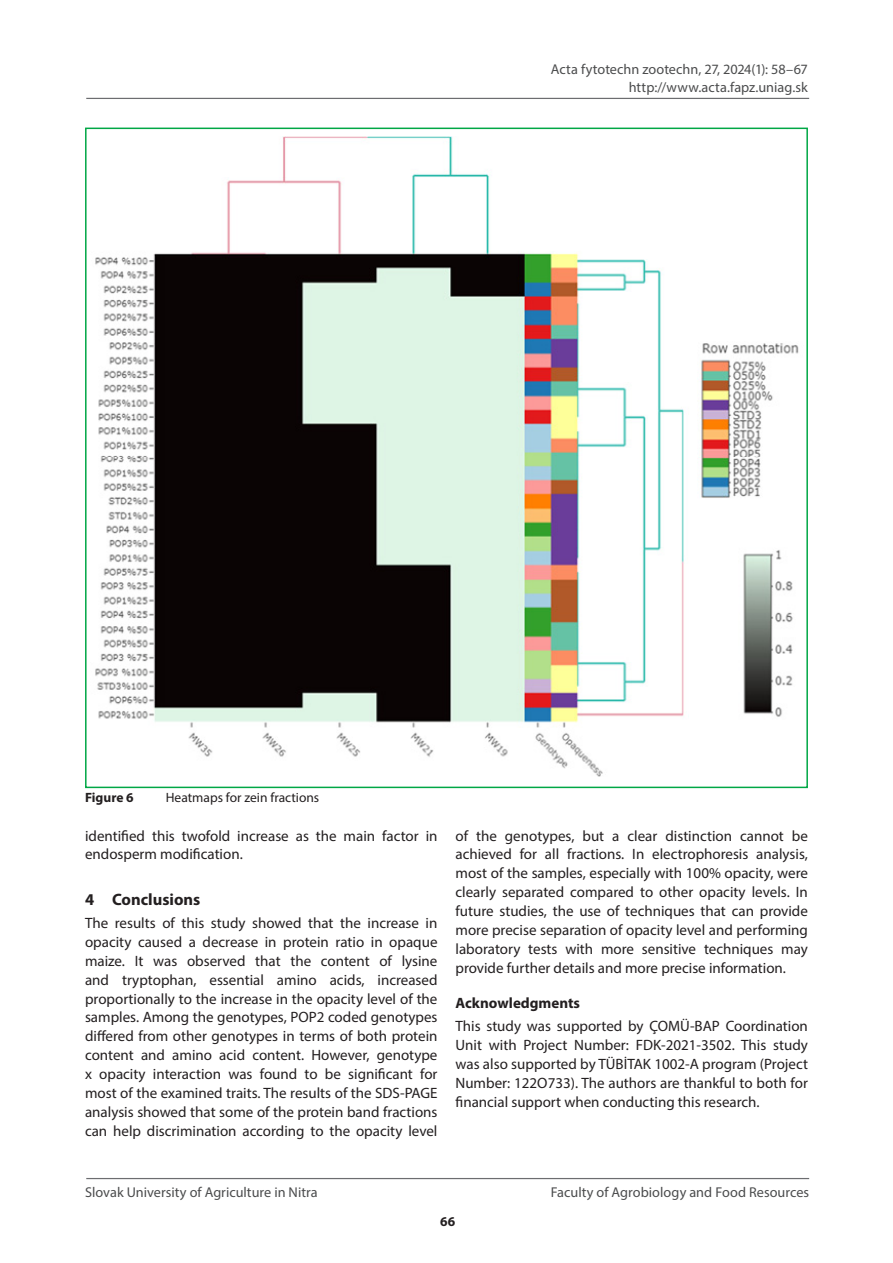
<style>
.page{position:relative;width:893px;height:1263px;background:#fff}
.page>*{position:absolute;margin:0;border:0;box-sizing:border-box;transform-origin:0 0}
.medzititul_velky{font:700 16.5px "Myriad Pro";color:#231f20}
.odstavec_anglic{font:15px/18.9px "Myriad Pro";color:#231f20;text-align:justify}
.medzititul_10b{font:700 15px "Myriad Pro";color:#231f20}
.t1{font:14.25px/17.1px "Myriad Pro";color:#4b4c4d;text-align:right}
.obrazok{font:13.5px "Myriad Pro";color:#231f20}
.obrazok-2{font:700 13.5px "Myriad Pro";color:#231f20}
</style>
<div class="page">
<hr style="left:86px;top:98px;width:723px;height:1px;background:#6c6d70">
<hr style="left:86px;top:1178px;width:723px;height:1px;background:#6c6d70">
<img style="left:95px;top:136px;width:704px;height:641px">
<p class="t1" style="left:551px;top:61px;width:258px">Acta fytotechn zootechn, 27, 2024(1): 58–67 http://www.acta.fapz.uniag.sk</p>
<p class="obrazok-2" style="left:85px;top:789px;width:50px">Figure 6</p>
<p class="obrazok" style="left:166px;top:789px;width:155px">Heatmaps for zein fractions</p>
<p class="odstavec_anglic" style="left:85px;top:826px;width:354px">identified this twofold increase as the main factor in endosperm modification.</p>
<p class="medzititul_velky" style="left:85px;top:888px;width:117px">4 Conclusions</p>
<p class="odstavec_anglic" style="left:85px;top:913px;width:354px">The results of this study showed that the increase in opacity caused a decrease in protein ratio in opaque maize. It was observed that the content of lysine and tryptophan, essential amino acids, increased proportionally to the increase in the opacity level of the samples. Among the genotypes, POP2 coded genotypes differed from other genotypes in terms of both protein content and amino acid content. However, genotype x opacity interaction was found to be significant for most of the examined traits. The results of the SDS-PAGE analysis showed that some of the protein band fractions can help discrimination according to the opacity level</p>
<p class="odstavec_anglic" style="left:455px;top:826px;width:354px">of the genotypes, but a clear distinction cannot be achieved for all fractions. In electrophoresis analysis, most of the samples, especially with 100% opacity, were clearly separated compared to other opacity levels. In future studies, the use of techniques that can provide more precise separation of opacity level and performing laboratory tests with more sensitive techniques may provide further details and more precise information.</p>
<p class="medzititul_10b" style="left:455px;top:993px;width:126px">Acknowledgments</p>
<p class="odstavec_anglic" style="left:455px;top:1016px;width:354px">This study was supported by ÇOMÜ-BAP Coordination Unit with Project Number: FDK-2021-3502. This study was also supported by TÜBİTAK 1002-A program (Project Number: 122O733). The authors are thankful to both for financial support when conducting this research.</p>
<p class="t1" style="left:85px;top:1183px;width:234px">Slovak University of Agriculture in Nitra</p>
<p class="t1" style="left:551px;top:1183px;width:260px">Faculty of Agrobiology and Food Resources</p>
<p class="obrazok-2" style="left:440px;top:1212px;width:17px">66</p>
</div>
